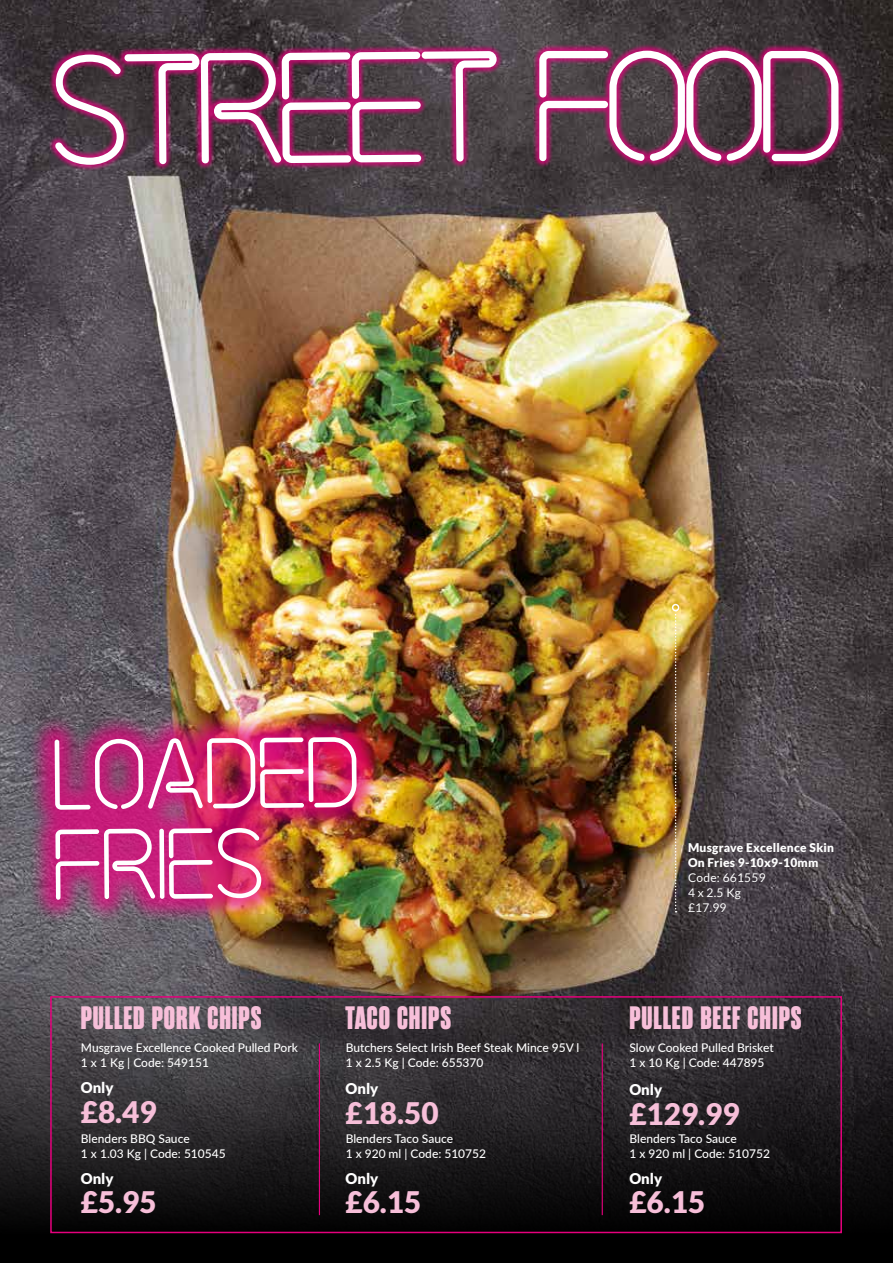
<style>
.page{position:relative;width:893px;height:1263px;background:#fff}
.page>*{position:absolute;margin:0;border:0;box-sizing:border-box;transform-origin:0 0}
.t1{font:137.7px "Neon Tubes 2";color:#fff}
.t2{font:87.6px/90.2px "Neon Tubes 2";color:#fff}
.t3{font:800 32.4px "Rama Gothic M";letter-spacing:.03em;color:#f7bfd9}
.t4{font:900 29.7px "Lato";color:#f7bfd9}
.t5{font:900 14.85px "Lato";color:#fff}
.t6{font:500 12px/15px "Lato";color:#fff}
.t7{font:900 12px/15px "Lato";letter-spacing:.02em;color:#fff}
.t8{font:12px/15px "Lato";letter-spacing:.02em;color:#fff}
</style>
<div class="page">
<img style="left:0;top:0;width:893px;height:895px">
<svg style="left:0;top:895px;width:893px;height:368px;background:#352f2c"></svg>
<svg style="left:48px;top:44px;width:457px;height:128px;background:#6e2c50"></svg>
<div style="left:532px;top:44px;width:314px;height:124px;background:#e6007d;opacity:.75"></div>
<img style="left:27px;top:710px;width:358px;height:217px">
<hr style="left:319px;top:1043px;width:1px;height:172px;background:#e6007d">
<hr style="left:602px;top:1043px;width:1px;height:172px;background:#e6007d">
<div style="left:50px;top:996px;width:792px;height:237px;border:2px solid #e6007d"></div>
<svg style="left:675px;top:611px;width:2px;height:301px"></svg>
<div style="left:672px;top:604px;width:7px;height:7px;border:2px solid #fff;border-radius:50%"></div>
<h1 class="t1" style="left:46px;top:8px;width:457px;rotate:-1deg">StreeT</h1>
<h1 class="t1" style="left:532px;top:3px;width:314px">FOOD</h1>
<h2 class="t2" style="left:51px;top:728px;width:313px">LOADED<br>FRIES</h2>
<p class="t7" style="left:688px;top:839px;width:148px">Musgrave Excellence Skin<br>On Fries 9-10x9-10mm</p>
<p class="t8" style="left:688px;top:870px;width:79px">Code: 661559<br>4 x 2.5 Kg £17.99</p>
<h3 class="t3" style="left:81px;top:1001px;width:182px">PULLED PORK CHIPS</h3>
<h3 class="t3" style="left:345px;top:1001px;width:107px">TACO CHIPS</h3>
<h3 class="t3" style="left:629px;top:1001px;width:174px">PULLED BEEF CHIPS</h3>
<p class="t6" style="left:81px;top:1040px;width:218px">Musgrave Excellence Cooked Pulled Pork<br>1 x 1 Kg | Code: 549151</p>
<p class="t6" style="left:346px;top:1040px;width:235px">Butchers Select Irish Beef Steak Mince 95V l<br>1 x 2.5 Kg | Code: 655370</p>
<p class="t6" style="left:629px;top:1040px;width:146px">Slow Cooked Pulled Brisket<br>1 x 10 Kg | Code: 447895</p>
<p class="t5" style="left:81px;top:1079px;width:34px">Only</p>
<h3 class="t4" style="left:81px;top:1094px;width:77px">£8.49</h3>
<p class="t6" style="left:81px;top:1130px;width:146px">Blenders BBQ Sauce<br>1 x 1.03 Kg | Code: 510545</p>
<p class="t5" style="left:81px;top:1169px;width:34px">Only</p>
<h3 class="t4" style="left:81px;top:1185px;width:77px">£5.95</h3>
<p class="t5" style="left:345px;top:1080px;width:34px">Only</p>
<h3 class="t4" style="left:345px;top:1095px;width:95px">£18.50</h3>
<p class="t6" style="left:346px;top:1130px;width:142px">Blenders Taco Sauce<br>1 x 920 ml | Code: 510752</p>
<p class="t5" style="left:345px;top:1169px;width:34px">Only</p>
<h3 class="t4" style="left:345px;top:1185px;width:77px">£6.15</h3>
<p class="t5" style="left:629px;top:1081px;width:34px">Only</p>
<h3 class="t4" style="left:629px;top:1096px;width:112px">£129.99</h3>
<p class="t6" style="left:629px;top:1130px;width:142px">Blenders Taco Sauce<br>1 x 920 ml | Code: 510752</p>
<p class="t5" style="left:629px;top:1169px;width:34px">Only</p>
<h3 class="t4" style="left:629px;top:1185px;width:77px">£6.15</h3>
</div>
